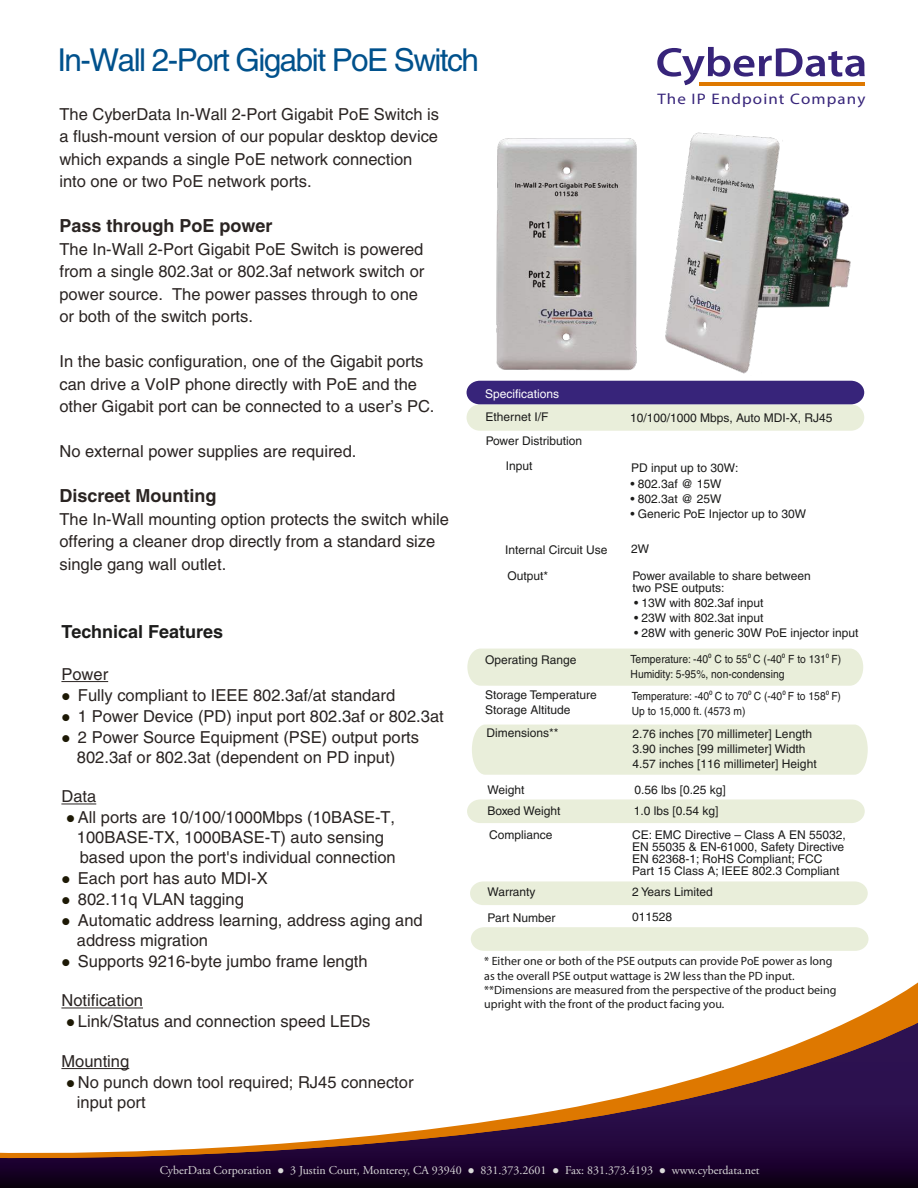
<style>
.page{position:relative;width:918px;height:1188px;background:#fff}
.page>*{position:absolute;margin:0;border:0;box-sizing:border-box;transform-origin:0 0}
.t1{font:31.5px "Helvetica";letter-spacing:-.05em;color:#00518c}
.t2{font:700 18px "Helvetica";color:#2a2422}
.t3{font:700 18px "Helvetica";color:#1c1c1b}
.t4{font:16.5px/22.5px "Helvetica";color:#2a2422}
.t5{font:15.3px "Myriad Pro";letter-spacing:.065em;color:#37247a;scale:1.11 1}
.t6{font:12px/12px "Helvetica";color:#1c1c1b}
.t7{font:12px/14.4px "Myriad";color:#1c1c1b}
.t8{font:12px "Adobe Garamond Pro";color:#dadad9}
.t9{font:12px "Helvetica";color:#fff}
.t10{font:11.25px/15px "Helvetica";color:#1c1c1b;scale:.91 1}
.s1{color:#1d1905}
.s2{font-family:"Myriad Pro"}
</style>
<div class="page">
<div style="left:472px;top:725px;width:396px;height:50px;background:#e9eeda"></div>
<svg style="left:657px;top:47px;width:208px;height:38px"></svg>
<hr style="left:699px;top:82px;width:166px;height:4px;background:#de7800">
<hr style="left:61px;top:681px;width:47px;height:1px;background:#2a2422">
<hr style="left:61px;top:804px;width:35px;height:1px;background:#2a2422">
<div style="left:470px;top:881px;width:398px;height:24px;background:#e9eeda"></div>
<div style="left:467px;top:799px;width:398px;height:24px;background:#e9eeda"></div>
<div style="left:467px;top:404px;width:397px;height:27px;background:#e9eeda;border-radius:13px"></div>
<div style="left:467px;top:381px;width:397px;height:23px;background:#37247a"></div>
<div style="left:467px;top:649px;width:396px;height:37px;background:#e9eeda"></div>
<div style="left:471px;top:927px;width:398px;height:24px;background:#e9eeda"></div>
<svg style="left:61px;top:982px;width:857px;height:40px"></svg>
<img style="left:0;top:1022px;width:918px;height:166px">
<img style="left:496px;top:138px;width:141px;height:233px">
<img style="left:665px;top:132px;width:186px;height:242px">
<h1 class="t1" style="left:57px;top:48px;width:423px">In-Wall 2-Port Gigabit PoE Switch</h1>
<p class="t4" style="left:59px;top:104px;width:381px">The CyberData In-Wall 2-Port Gigabit PoE Switch is a flush-mount version of our popular desktop device which expands a single PoE network connection into one or two PoE network ports.</p>
<p class="t2" style="left:59px;top:219px;width:215px">Pass through PoE power</p>
<p class="t4" style="left:59px;top:239px;width:366px">The In-Wall 2-Port Gigabit PoE Switch is powered from a single 802.3at or 802.3af network switch or power source. The power passes through to one or both of the switch ports.</p>
<p class="t4" style="left:59px;top:352px;width:377px">In the basic configuration, one of the Gigabit ports can drive a VoIP phone directly with PoE and the other Gigabit port can be connected to a user’s PC.</p>
<p class="t4" style="left:59px;top:442px;width:299px">No external power supplies are required.</p>
<p class="t2" style="left:59px;top:489px;width:159px">Discreet Mounting</p>
<p class="t4" style="left:59px;top:509px;width:391px">The In-Wall mounting option protects the switch while offering a cleaner drop directly from a standard size single gang wall outlet.</p>
<p class="t5" style="left:657px;top:91px;width:189px">The IP Endpoint Company</p>
<p class="t9" style="left:485px;top:390px;width:76px">Specifications</p>
<p class="t6" style="left:486px;top:412px;width:64px">Ethernet I/F</p>
<p class="t6" style="left:506px;top:430px;width:78px;line-height:25px;text-indent:-20px">Power Distribution<br>Input</p>
<p class="t6" style="left:630px;top:413px;width:204px">10/100/1000 Mbps, Auto MDI-X, RJ45</p>
<p class="t6" style="left:631px;top:463px;width:109px">PD input up to 30W:</p>
<p class="t6" style="left:630px;top:478px;width:93px">• 802.3af @ 15W</p>
<p class="t6" style="left:630px;top:493px;width:93px">• 802.3at @ 25W</p>
<p class="t6" style="left:630px;top:508px;width:177px">• Generic PoE Injector up to 30W</p>
<p class="t6" style="left:505px;top:545px;width:104px">Internal Circuit Use</p>
<p class="t6" style="left:631px;top:544px;width:19px">2W</p>
<p class="t6" style="left:507px;top:571px;width:42px">Output*</p>
<p class="t6" style="left:632px;top:571px;width:180px">Power available to share between two PSE outputs:</p>
<p class="t3" style="left:61px;top:625px;width:163px">Technical Features</p>
<p class="t4" style="left:61px;top:664px;width:48px">Power</p>
<p class="t4" style="left:61px;top:685px;width:335px"><span class="s1">●</span> Fully compliant to IEEE 802.3af/at standard</p>
<p class="t4" style="left:61px;top:706px;width:384px"><span class="s1">●</span> 1 Power Device (PD) input port 802.3af or 802.3at</p>
<p class="t4" style="left:61px;top:729px;width:359px;line-height:19.8px;text-align:center"><span class="s1">●</span> 2 Power Source Equipment (PSE) output ports<br>802.3af or 802.3at (dependent on PD input)</p>
<p class="t4" style="left:61px;top:787px;width:36px">Data</p>
<p class="t4" style="left:77px;top:809px;width:320px;line-height:19.8px;text-indent:-11px"><span class="s1">●</span> All ports are 10/100/1000Mbps (10BASE-T,<br>100BASE-TX, 1000BASE-T) auto sensing based upon the port's individual connection</p>
<p class="t4" style="left:61px;top:868px;width:208px"><span class="s1">●</span> Each port has auto MDI-X</p>
<p class="t4" style="left:61px;top:889px;width:184px"><span class="s1">●</span> 802.11q VLAN tagging</p>
<p class="t4" style="left:77px;top:912px;width:347px;line-height:19.8px;text-indent:-15px"><span class="s1">●</span> Automatic address learning, address aging and address migration</p>
<p class="t4" style="left:61px;top:951px;width:308px"><span class="s1">●</span> Supports 9216-byte jumbo frame length</p>
<p class="t4" style="left:61px;top:991px;width:83px">Notification</p>
<p class="t4" style="left:66px;top:1012px;width:306px"><span class="s1">●</span> Link/Status and connection speed LEDs</p>
<p class="t4" style="left:61px;top:1051px;width:69px">Mounting</p>
<p class="t4" style="left:77px;top:1074px;width:338px;line-height:19.8px;text-indent:-11px"><span class="s1">●</span> No punch down tool required; RJ45 connector input port</p>
<p class="t6" style="left:634px;top:597px;width:131px">• 13W with 802.3af input</p>
<p class="t6" style="left:634px;top:612px;width:131px">• 23W with 802.3at input</p>
<p class="t6" style="left:634px;top:627px;width:226px">• 28W with generic 30W PoE injector input</p>
<p class="t10" style="left:631px;top:652px;width:233px">Temperature: -40<span class="s2">0</span> C to 55<span class="s2">0</span> C (-40<span class="s2">0</span> F to 131<span class="s2">0</span> F)<br>Humidity: 5-95%, non-condensing</p>
<p class="t6" style="left:485px;top:655px;width:93px">Operating Range</p>
<p class="t6" style="left:485px;top:689px;width:113px;line-height:15px">Storage Temperature<br>Storage Altitude</p>
<p class="t10" style="left:632px;top:690px;width:232px">Temperature: -40<span class="s2">0</span> C to 70<span class="s2">0</span> C (-40<span class="s2">0</span> F to 158<span class="s2">0</span> F)<br>Up to 15,000 ft. (4573 m)</p>
<p class="t6" style="left:486px;top:728px;width:74px">Dimensions**</p>
<p class="t6" style="left:633px;top:727px;width:186px;line-height:15px">2.76 inches [70 millimeter] Length<br>3.90 inches [99 millimeter] Width<br>4.57 inches [116 millimeter] Height</p>
<p class="t6" style="left:487px;top:785px;width:38px">Weight</p>
<p class="t6" style="left:634px;top:785px;width:93px">0.56 lbs [0.25 kg]</p>
<p class="t6" style="left:487px;top:806px;width:75px">Boxed Weight</p>
<p class="t6" style="left:634px;top:806px;width:86px">1.0 lbs [0.54 kg]</p>
<p class="t6" style="left:489px;top:830px;width:65px">Compliance</p>
<p class="t6" style="left:632px;top:830px;width:215px">CE: EMC Directive – Class A EN 55032, EN 55035 &amp; EN-61000, Safety Directive EN 62368-1; RoHS Compliant; FCC Part 15 Class A; IEEE 802.3 Compliant</p>
<p class="t6" style="left:488px;top:887px;width:50px">Warranty</p>
<p class="t6" style="left:632px;top:887px;width:82px">2 Years Limited</p>
<p class="t6" style="left:488px;top:913px;width:70px">Part Number</p>
<p class="t6" style="left:632px;top:912px;width:42px">011528</p>
<p class="t7" style="left:484px;top:955px;width:354px">* Either one or both of the PSE outputs can provide PoE power as long as the overall PSE output wattage is 2W less than the PD input. **Dimensions are measured from the perspective of the product being upright with the front of the product facing you.</p>
<p class="t8" style="left:160px;top:1166px;width:601px">CyberData Corporation ● 3 Justin Court, Monterey, CA 93940 ● 831.373.2601 ● Fax: 831.373.4193 ● www.cyberdata.net</p>
</div>
